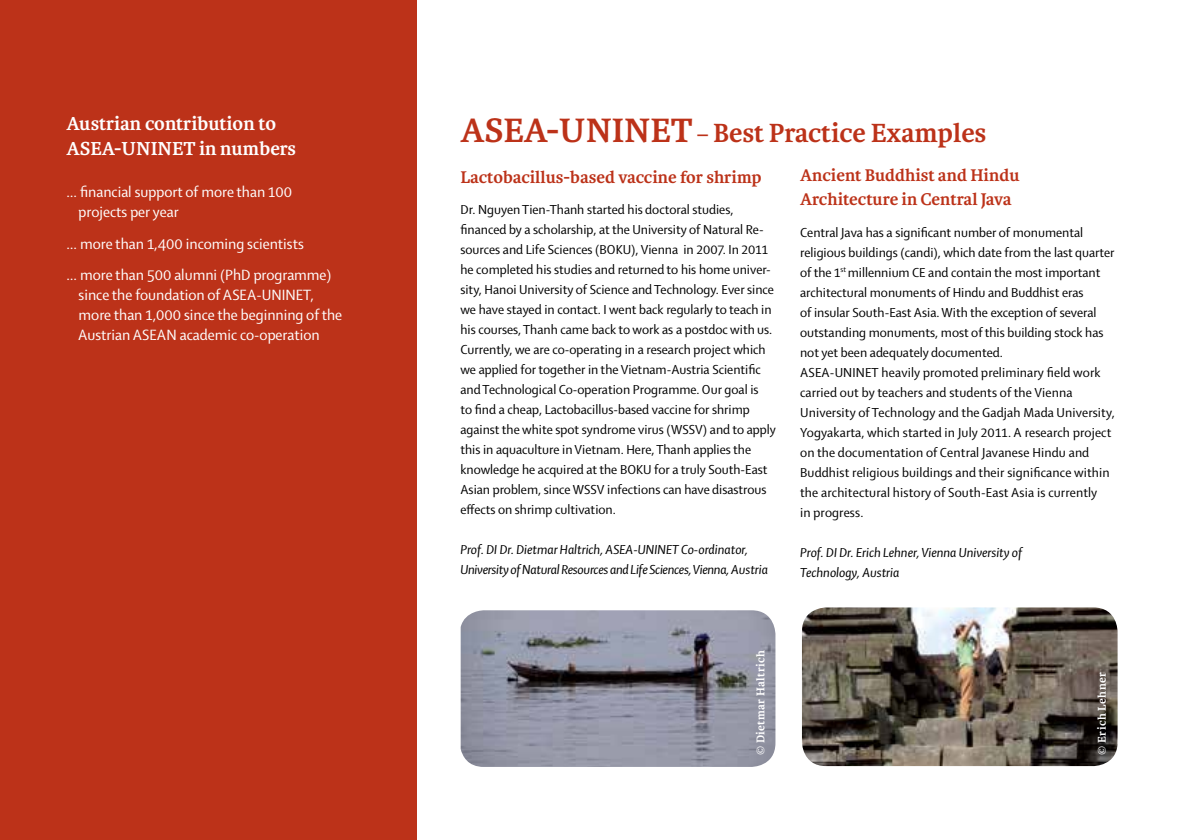
<style>
.page{position:relative;width:1191px;height:840px;background:#fff}
.page>*{position:absolute;margin:0;border:0;box-sizing:border-box;transform-origin:0 0}
.t1{font:700 28px "Karmina Basic";color:#bc3219}
.t2{font:700 20px/24px "Karmina Basic";color:#fff}
.t3{font:700 18px/24px "Karmina Basic";color:#bc3219}
.t4{font:16px/20px "Shaker 2";color:#fff}
.t5{font:14px/20px "Shaker 2";color:#000}
.t6{font:italic 14px/20px "Shaker 2";color:#000}
.t7{font:700 12px "Karmina Basic";letter-spacing:.03em;color:#fff}
.s1{font-size:36px}
.s2{font-family:"Shaker 2";font-weight:400}
.s3{font-weight:400}
</style>
<div class="page">
<img style="left:802px;top:607px;width:315px;height:158px">
<img style="left:461px;top:610px;width:314px;height:156px">
<div style="left:0;top:0;width:417px;height:839px;background:#bc3219"></div>
<h2 class="t2" style="left:67px;top:112px;width:231px">Austrian contribution to<br>ASEA-UNINET in numbers</h2>
<p class="t4" style="left:79px;top:181px;width:215px;text-indent:-12px">… financial support of more than 100 projects per year</p>
<p class="t4" style="left:67px;top:227px;width:266px;line-height:31.4px">… more than 1,400 incoming scientists<br>… more than 500 alumni (PhD programme)</p>
<p class="t4" style="left:78px;top:284px;width:265px">since the foundation of ASEA-UNINET, more than 1,000 since the beginning of the<br>Austrian ASEAN academic co-operation</p>
<h1 class="t1" style="left:460px;top:117px;width:527px"><span class="s1">ASEA-UNINET</span> <span class="s2">–</span> Best Practice Examples</h1>
<p class="t3" style="left:460px;top:165px;width:303px">Lactobacillus-based vaccine for shrimp</p>
<p class="t5" style="left:460px;top:199px;width:317px">Dr. Nguyen Tien-Thanh started his doctoral studies, financed by a scholarship, at the University of Natural Re&shy;sources and Life Sciences (BOKU), Vienna in 2007. In 2011 he completed his studies and returned to his home univer&shy;sity, Hanoi University of Science and Technology. Ever since we have stayed in contact. I went back regularly to teach in his courses, Thanh came back to work as a postdoc with us.<br>Currently, we are co-operating in a research project which we applied for together in the Vietnam-Austria Scientific and Technological Co-operation Programme. Our goal is<br>to find a cheap, Lactobacillus-based vaccine for shrimp against the white spot syndrome virus (WSSV) and to apply this in aquaculture in Vietnam. Here, Thanh applies the knowledge he acquired at the BOKU for a truly South-East Asian problem, since WSSV infections can have disastrous effects on shrimp cultivation.</p>
<p class="t6" style="left:460px;top:539px;width:309px">Prof. DI Dr. Dietmar Haltrich, ASEA-UNINET Co-ordinator,<br>University of Natural Resources and Life Sciences, Vienna, Austria</p>
<p class="t3" style="left:800px;top:163px;width:221px">Ancient Buddhist and Hindu<br>Architecture in Central Java</p>
<p class="t5" style="left:800px;top:221px;width:316px">Central Java has a significant number of monumental religious buildings (candi), which date from the last quarter of the 1<sup>st</sup> millennium CE and contain the most important architectural monuments of Hindu and Buddhist eras<br>of insular South-East Asia. With the exception of several outstanding monuments, most of this building stock has not yet been adequately documented.<br>ASEA-UNINET heavily promoted preliminary field work carried out by teachers and students of the Vienna University of Technology and the Gadjah Mada University, Yogyakarta, which started in July 2011. A research project on the documentation of Central Javanese Hindu and Buddhist religious buildings and their significance within the architectural history of South-East Asia is currently<br>in progress.</p>
<p class="t6" style="left:800px;top:541px;width:223px">Prof. DI Dr. Erich Lehner, Vienna University of<br>Technology, Austria</p>
<p class="t7" style="left:754px;top:755px;width:107px;rotate:-90deg"><span class="s3">©</span> Dietmar Haltrich</p>
<p class="t7" style="left:1095px;top:754px;width:84px;rotate:-90deg"><span class="s3">©</span> Erich Lehner</p>
</div>
